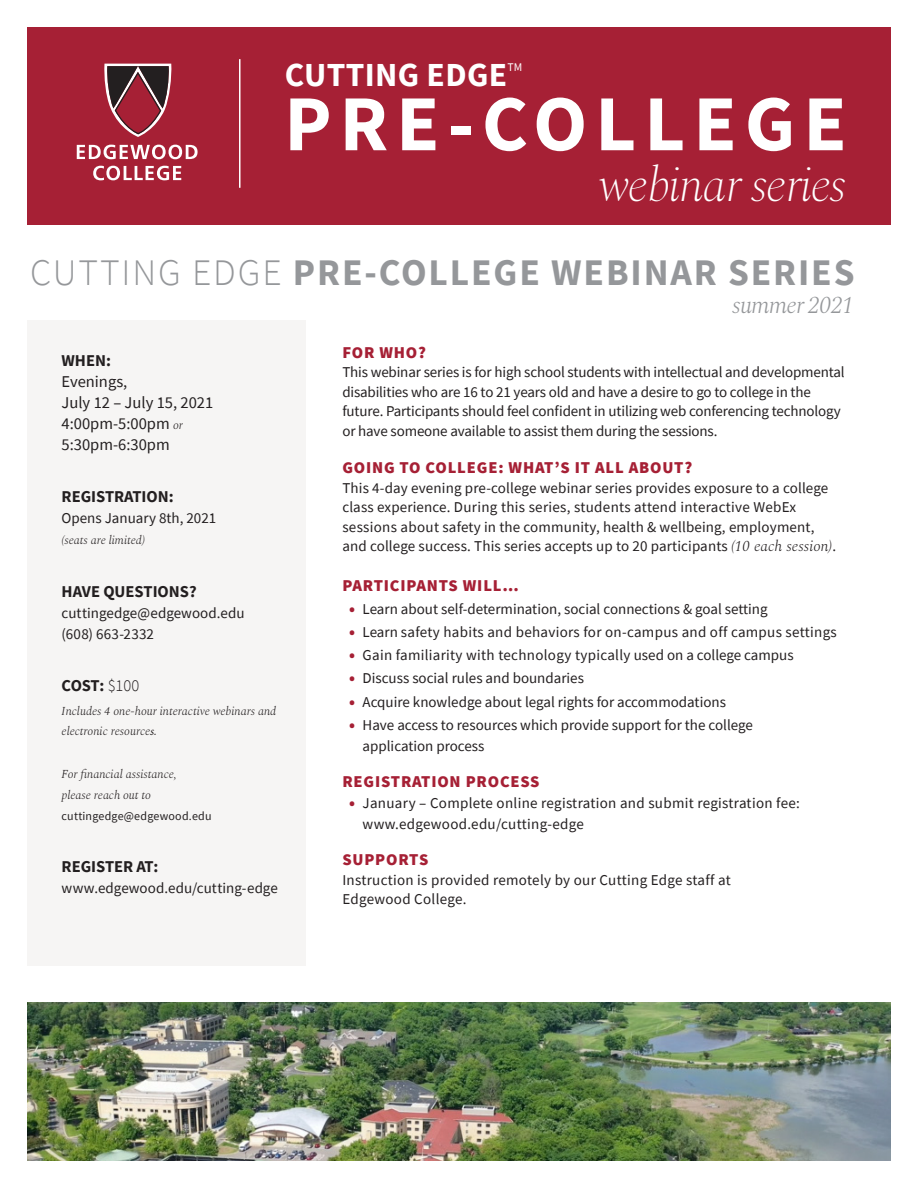
<style>
.page{position:relative;width:918px;height:1188px;background:#fff}
.page>*{position:absolute;margin:0;border:0;box-sizing:border-box;transform-origin:0 0}
.t1{font:700 79.35px "Source Sans Pro";letter-spacing:.1em;color:#fff}
.t2{font:italic 200 48.15px "Spectral";letter-spacing:-.025em;color:#fff}
.Paragraph_HEADERS{font:700 37.5px "Source Sans Pro";letter-spacing:.05em;color:#95979a}
.t3{font:700 33.6px "Source Sans Pro";letter-spacing:.01em;color:#fff}
.Paragraph_HEADERS-2{font:italic 300 24px "Spectral";letter-spacing:-.025em;color:#95979a}
.Paragraph_Header_bla{font:900 16.5px "Source Sans Pro";letter-spacing:.05em;color:#a62035}
.t4{font:16.5px/21px "Source Sans Pro";color:#231f20}
.t5{font:700 16.5px "Source Sans Pro";color:#231f20}
.t6{font:15px/19.5px "Source Sans Pro";color:#231f20}
.t7{font:15px/21px "Source Sans Pro";letter-spacing:.02em;color:#231f20}
.t8{font:italic 300 12px/21px "Spectral";color:#231f20}
.t9{font:11.7px "Source Sans Pro";color:#fff}
.s1{font-weight:300}
.s2{font-weight:700}
.s3{font-family:"Spectral";font-weight:300;font-style:italic;font-size:12px}
.s4{font-family:"Minion Pro";font-weight:400}
.s5{font-family:"Source Sans Pro";font-weight:400;font-style:normal}
.s6{font-family:"Spectral";font-weight:300;font-style:italic}
.s7{font-weight:900;font-size:16.5px;color:#a62035}
</style>
<div class="page">
<div style="left:0;top:0;width:918px;height:225px;background:#a62035"></div>
<svg style="left:104px;top:64px;width:68px;height:73px"></svg>
<svg style="left:77px;top:145px;width:121px;height:14px"></svg>
<svg style="left:93px;top:166px;width:88px;height:14px"></svg>
<hr style="left:239px;top:59px;width:2px;height:129px;background:#fff">
<div style="left:1px;top:320px;width:305px;height:646px;background:#f6f5f4"></div>
<img style="left:28px;top:1002px;width:862px;height:158px">
<div style="left:0;top:0;width:918px;height:1188px;border:27px solid #fff"></div>
<p class="t3" style="left:285px;top:53px;width:224px">CUTTING EDGE</p>
<p class="t9" style="left:507px;top:60px;width:16px">TM</p>
<p class="t1" style="left:284px;top:70px;width:564px">PRE-COLLEGE</p>
<p class="t2" style="left:599px;top:150px;width:249px">webinar series</p>
<p class="Paragraph_HEADERS" style="left:30px;top:248px;width:826px"><span class="s1">CUTTING EDGE</span> PRE-COLLEGE WEBINAR SERIES</p>
<p class="Paragraph_HEADERS-2" style="left:732px;top:287px;width:124px">summer 2021</p>
<p class="t4" style="left:62px;top:350px;width:153px"><span class="s2">WHEN:<br></span>Evenings,<br>July 12 – July 15, 2021<br>4:00pm-5:00pm <span class="s3">or<br></span>5:30pm-6:30pm</p>
<p class="t5" style="left:62px;top:486px;width:114px">REGISTRATION:</p>
<p class="t6" style="left:62px;top:509px;width:156px">Opens January 8th, 2021</p>
<p class="t8" style="left:62px;top:529px;width:85px">(seats are limited)</p>
<p class="t5" style="left:62px;top:580px;width:137px">HAVE QUESTIONS?</p>
<p class="t6" style="left:62px;top:603px;width:185px;line-height:21px">cuttingedge@edgewood.edu (608) 663-2332</p>
<p class="t5" style="left:62px;top:675px;width:79px">COST: <span class="s1">$100</span></p>
<p class="t8" style="left:62px;top:700px;width:216px;line-height:20px">Includes 4 one-hour interactive webinars and electronic resource<span class="s4">s</span>.</p>
<p class="t8" style="left:62px;top:763px;width:152px">For financial assistance,<br>please reach out to <span class="s5">cuttingedge@edgewood.edu</span></p>
<p class="t5" style="left:62px;top:856px;width:98px">REGISTER AT:</p>
<p class="t6" style="left:62px;top:879px;width:218px">www.edgewood.edu/cutting-edge</p>
<p class="Paragraph_Header_bla" style="left:342px;top:341px;width:85px">FOR WHO?</p>
<p class="t6" style="left:342px;top:363px;width:504px">This webinar series is for high school students with intellectual and developmental disabilities who are 16 to 21 years old and have a desire to go to college in the future. Participants should feel confident in utilizing web conferencing technology or have someone available to assist them during the sessions.</p>
<p class="Paragraph_Header_bla" style="left:342px;top:456px;width:351px">GOING TO COLLEGE: WHAT’S IT ALL ABOUT?</p>
<p class="t6" style="left:342px;top:478px;width:495px">This 4-day evening pre-college webinar series provides exposure to a college class experience. During this series, students attend interactive WebEx sessions about safety in the community, health &amp; wellbeing, employment, and college success. This series accepts up to 20 participants <span class="s6">(10 each session)</span>.</p>
<p class="Paragraph_Header_bla" style="left:342px;top:574px;width:178px">PARTICIPANTS WILL…</p>
<p class="t6" style="left:349px;top:599px;width:420px"><span class="s7">•</span> Learn about self-determination, social connections &amp; goal setting</p>
<p class="t7" style="left:349px;top:622px;width:489px"><span class="s7">•</span> Learn safety habits and behaviors for on-campus and off campus settings</p>
<p class="t7" style="left:349px;top:645px;width:446px"><span class="s7">•</span> Gain familiarity with technology typically used on a college campus</p>
<p class="t6" style="left:349px;top:669px;width:236px"><span class="s7">•</span> Discuss social rules and boundaries</p>
<p class="t6" style="left:349px;top:692px;width:378px"><span class="s7">•</span> Acquire knowledge about legal rights for accommodations</p>
<p class="t6" style="left:363px;top:714px;width:392px;line-height:21px;text-indent:-14px"><span class="s7">•</span> Have access to resources which provide support for the college application process</p>
<p class="Paragraph_Header_bla" style="left:342px;top:770px;width:199px">REGISTRATION PROCESS</p>
<p class="t7" style="left:363px;top:793px;width:439px;text-indent:-14px"><span class="s7">•</span> January – Complete online registration and submit registration fee: www.edgewood.edu/cutting-edge</p>
<p class="Paragraph_Header_bla" style="left:342px;top:848px;width:87px">SUPPORTS</p>
<p class="t7" style="left:342px;top:870px;width:390px;line-height:19.5px">Instruction is provided remotely by our Cutting Edge staff at<br>Edgewood College.</p>
</div>
